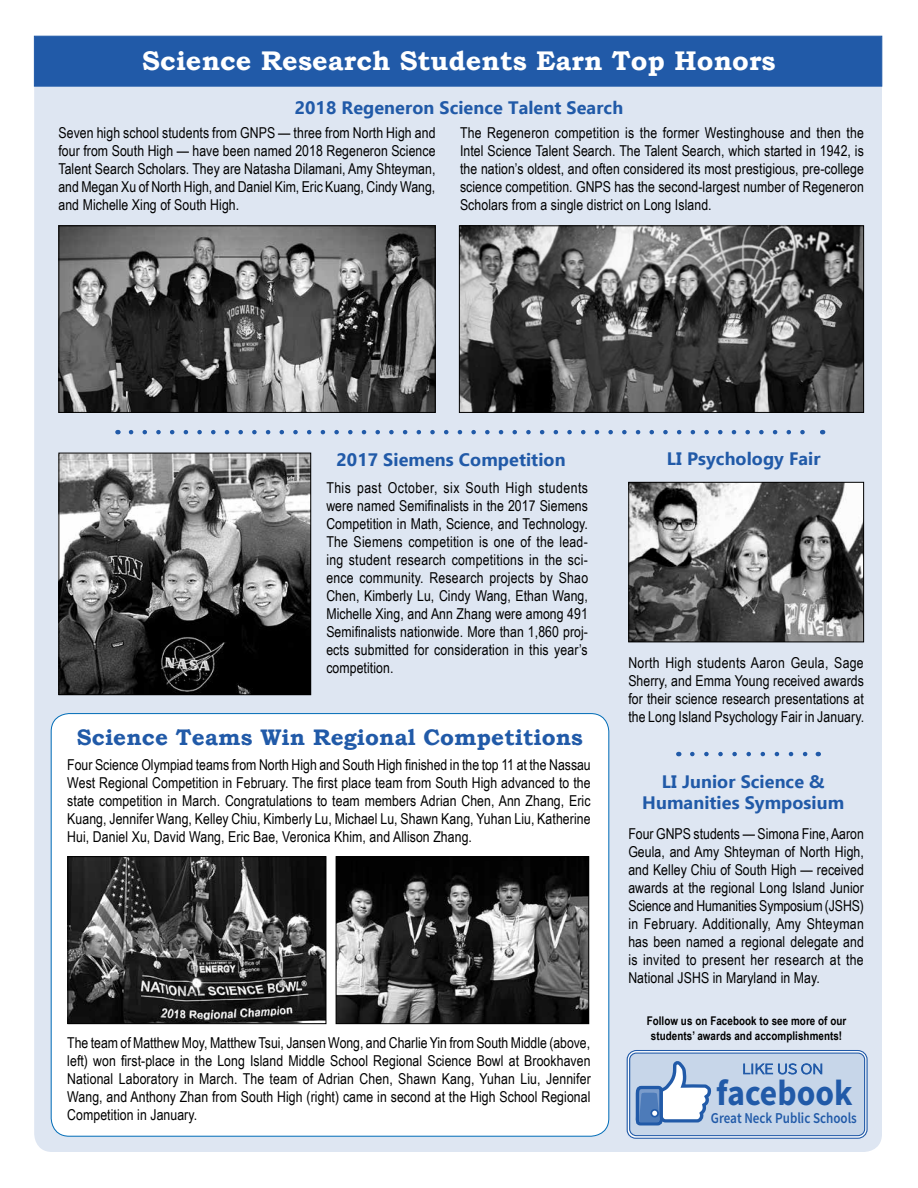
<style>
.page{position:relative;width:918px;height:1188px;background:#fff}
.page>*{position:absolute;margin:0;border:0;box-sizing:border-box;transform-origin:0 0}
.t1{font:700 36.3px "Source Sans Pro";color:#215aa8;scale:.93 1}
.t2{font:700 27px "Bookman Old Style";letter-spacing:.005em;color:#fff}
.t3{font:700 22.5px "Bookman Old Style";letter-spacing:.005em;color:#215aa8}
.t4{font:700 18px/21.6px "Ebrima";letter-spacing:.005em;color:#215aa8;text-align:center}
.t5{font:15px/18px "Arial Narrow";letter-spacing:.005em;color:#000;text-align:justify}
.t6{font:600 15px "Source Sans Pro";color:#215aa8;scale:.87 1}
.t7{font:700 12px/15px "Arial Narrow";letter-spacing:.005em;color:#000;text-align:center}
</style>
<div class="page">
<div style="left:34px;top:86px;width:848px;height:1066px;background:#dee6f2"></div>
<div style="left:34px;top:36px;width:848px;height:50px;background:#215aa8;border:1px solid #215aa8"></div>
<img style="left:461px;top:227px;width:401px;height:184px">
<div style="left:459px;top:225px;width:405px;height:188px;border:1px solid #000"></div>
<img style="left:60px;top:227px;width:374px;height:184px">
<div style="left:58px;top:225px;width:378px;height:188px;border:1px solid #000"></div>
<img style="left:60px;top:455px;width:249px;height:238px">
<div style="left:58px;top:453px;width:253px;height:242px;border:1px solid #000"></div>
<img style="left:630px;top:484px;width:232px;height:156px">
<div style="left:628px;top:482px;width:236px;height:160px;border:1px solid #000"></div>
<div style="left:627px;top:1050px;width:241px;height:89px;border:1px solid #215aa8;border-radius:9px"></div>
<div style="left:630px;top:1053px;width:235px;height:83px;background:#c7d6e9;border-radius:7px"></div>
<div style="left:629px;top:1053px;width:236px;height:83px;border:1px solid #215aa8;border-radius:7px"></div>
<svg style="left:633px;top:1026px;width:82px;height:114px"></svg>
<div style="left:651px;top:1110px;width:7px;height:7px;background:#fff;border-radius:50%"></div>
<div style="left:651px;top:1109px;width:8px;height:8px;border:2px solid #215aa8;border-radius:50%"></div>
<svg style="left:743px;top:1063px;width:79px;height:11px"></svg>
<div style="left:51px;top:714px;width:558px;height:422px;background:#fff;border-radius:18px"></div>
<img style="left:70px;top:858px;width:254px;height:164px">
<div style="left:68px;top:856px;width:258px;height:168px;border:1px solid #000"></div>
<img style="left:338px;top:858px;width:249px;height:164px">
<div style="left:336px;top:856px;width:253px;height:168px;border:1px solid #000"></div>
<svg style="left:131px;top:430px;width:684px;height:4px;background:#aac0dd"></svg>
<svg style="left:692px;top:752px;width:119px;height:4px"></svg>
<h2 class="t2" style="left:142px;top:41px;width:635px">Science Research Students Earn Top Honors</h2>
<p class="t4" style="left:295px;top:96px;width:330px">2018 Regeneron Science Talent Search</p>
<p class="t5" style="left:58px;top:123px;width:379px">Seven high school students from GNPS — three from North High and four from South High — have been named 2018 Regeneron Science Talent Search Scholars. They are Natasha Dilamani, Amy Shteyman, and Megan Xu of North High, and Daniel Kim, Eric Kuang, Cindy Wang, and Michelle Xing of South High.</p>
<p class="t5" style="left:460px;top:123px;width:406px">The Regeneron competition is the former Westinghouse and then the Intel Science Talent Search. The Talent Search, which started in 1942, is the nation’s oldest, and often considered its most prestigious, pre-college science competition. GNPS has the second-largest number of Regeneron Scholars from a single district on Long Island.</p>
<p class="t4" style="left:336px;top:448px;width:231px">2017 Siemens Competition</p>
<p class="t5" style="left:326px;top:478px;width:263px">This past October, six South High students were named Semifinalists in the 2017 Siemens Competition in Math, Science, and Technology.<br>The Siemens competition is one of the lead&shy;ing student research competitions in the sci&shy;ence community. Research projects by Shao Chen, Kimberly Lu, Cindy Wang, Ethan Wang, Michelle Xing, and Ann Zhang were among 491<br>Semifinalists nationwide. More than 1,860 proj&shy;ects submitted for consideration in this year’s competition.</p>
<h3 class="t3" style="left:77px;top:721px;width:508px">Science Teams Win Regional Competitions</h3>
<p class="t5" style="left:67px;top:755px;width:525px">Four Science Olympiad teams from North High and South High finished in the top 11 at the Nassau West Regional Competition in February. The first place team from South High advanced to the state competition in March. Congratulations to team members Adrian Chen, Ann Zhang, Eric Kuang, Jennifer Wang, Kelley Chiu, Kimberly Lu, Michael Lu, Shawn Kang, Yuhan Liu, Katherine Hui, Daniel Xu, David Wang, Eric Bae, Veronica Khim, and Allison Zhang.</p>
<p class="t5" style="left:67px;top:1033px;width:525px">The team of Matthew Moy, Matthew Tsui, Jansen Wong, and Charlie Yin from South Middle (above, left) won first-place in the Long Island Middle School Regional Science Bowl at Brookhaven National Laboratory in March. The team of Adrian Chen, Shawn Kang, Yuhan Liu, Jennifer Wang, and Anthony Zhan from South High (right) came in second at the High School Regional Competition in January.</p>
<p class="t4" style="left:667px;top:447px;width:155px">LI Psychology Fair</p>
<p class="t5" style="left:628px;top:653px;width:237px">North High students Aaron Geula, Sage Sherry, and Emma Young received awards for their science research presentations at the Long Island Psychology Fair in January.</p>
<p class="t4" style="left:642px;top:770px;width:204px">LI Junior Science &amp;<br>Humanities Symposium</p>
<p class="t5" style="left:628px;top:824px;width:237px">Four GNPS students — Simona Fine, Aaron Geula, and Amy Shteyman of North High, and Kelley Chiu of South High — received awards at the regional Long Island Junior Science and Humanities Symposium (JSHS) in February. Additionally, Amy Shteyman has been named a regional delegate and is invited to present her research at the National JSHS in Maryland in May.</p>
<p class="t7" style="left:647px;top:1013px;width:201px">Follow us on Facebook to see more of our students’ awards and accomplishments!</p>
<h1 class="t1" style="left:716px;top:1070px;width:148px">facebook</h1>
<p class="t6" style="left:711px;top:1108px;width:169px">Great Neck Public Schools</p>
</div>
